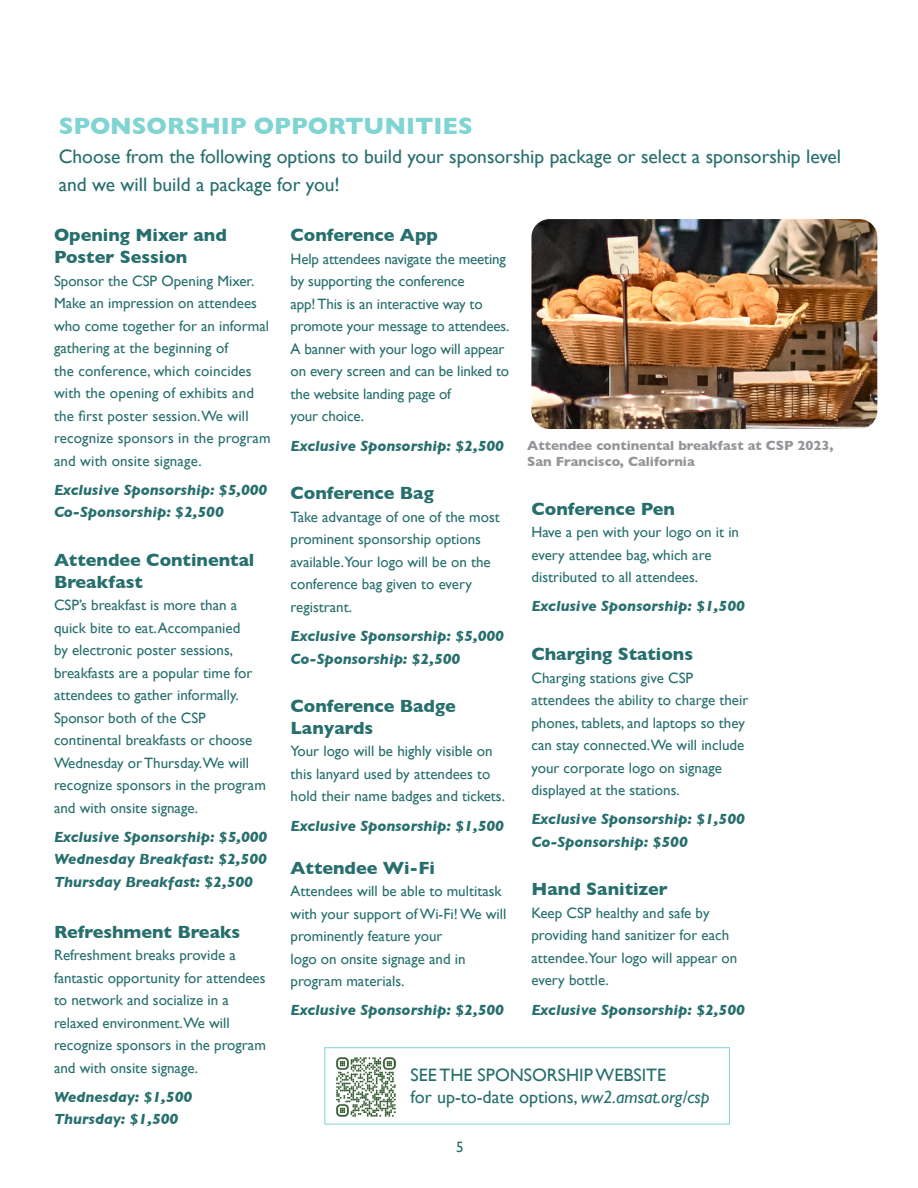
<style>
.page{position:relative;width:918px;height:1188px;background:#fff}
.page>*{position:absolute;margin:0;border:0;box-sizing:border-box;transform-origin:0 0}
.Regular_Text-sponsor{font:700 24px "Gill Sans";color:#80d4d1}
.Regular_Text-sponsor-2{font:19.5px/28.5px "Gill Sans";color:#276f6d}
.keydates_header{font:700 18px/21.6px "Gill Sans";color:#276f6d}
.t1{font:18px/21.6px "Gill Sans";color:#276f6d}
.Regular_Text-sponsor-3{font:15px/22.5px "Gill Sans";color:#276f6d}
.exclusive_sponsor{font:italic 700 15px/22.5px "Gill Sans";color:#276f6d}
.Regular_Text-sponsor-4{font:italic 700 15px "Gill Sans";color:#276f6d}
.t2{font:700 13.5px/16.2px "Gill Sans";color:#939598}
.s1{font-style:italic}
</style>
<div class="page">
<img style="left:531px;top:219px;width:346px;height:210px">
<img style="left:336px;top:1057px;width:59px;height:59px">
<div style="left:324px;top:1047px;width:406px;height:77px;border:1px solid #80d4d1"></div>
<p class="Regular_Text-sponsor" style="left:59px;top:107px;width:416px">SPONSORSHIP OPPORTUNITIES</p>
<p class="Regular_Text-sponsor-2" style="left:59px;top:142px;width:784px">Choose from the following options to build your sponsorship package or select a sponsorship level and we will build a package for you!</p>
<p class="keydates_header" style="left:54px;top:224px;width:174px">Opening Mixer and<br>Poster Session</p>
<p class="Regular_Text-sponsor-3" style="left:54px;top:269px;width:218px">Sponsor the CSP Opening Mixer.<br>Make an impression on attendees who come together for an informal gathering at the beginning of<br>the conference, which coincides with the opening of exhibits and the first poster session. We will recognize sponsors in the program and with onsite signage.</p>
<p class="exclusive_sponsor" style="left:54px;top:478px;width:215px">Exclusive Sponsorship: $5,000<br>Co-Sponsorship: $2,500</p>
<p class="keydates_header" style="left:54px;top:549px;width:202px">Attendee Continental<br>Breakfast</p>
<p class="Regular_Text-sponsor-3" style="left:54px;top:594px;width:213px">CSP’s breakfast is more than a quick bite to eat. Accompanied<br>by electronic poster sessions, breakfasts are a popular time for attendees to gather informally.<br>Sponsor both of the CSP continental breakfasts or choose<br>Wednesday or Thursday.We will recognize sponsors in the program and with onsite signage.</p>
<p class="exclusive_sponsor" style="left:54px;top:825px;width:215px;text-align:justify">Exclusive Sponsorship: $5,000<br>Wednesday Breakfast: $2,500<br>Thursday Breakfast: $2,500</p>
<p class="keydates_header" style="left:54px;top:920px;width:188px">Refreshment Breaks</p>
<p class="Regular_Text-sponsor-3" style="left:54px;top:944px;width:213px">Refreshment breaks provide a fantastic opportunity for attendees to network and socialize in a relaxed environment.We will recognize sponsors in the program and with onsite signage.</p>
<p class="exclusive_sponsor" style="left:54px;top:1085px;width:140px">Wednesday: $1,500<br>Thursday: $1,500</p>
<p class="keydates_header" style="left:291px;top:224px;width:149px">Conference App</p>
<p class="Regular_Text-sponsor-3" style="left:291px;top:247px;width:220px">Help attendees navigate the meeting by supporting the conference<br>app! This is an interactive way to promote your message to attendees.<br>A banner with your logo will appear on every screen and can be linked to the website landing page of<br>your choice.</p>
<p class="exclusive_sponsor" style="left:291px;top:434px;width:215px">Exclusive Sponsorship: $2,500</p>
<p class="keydates_header" style="left:291px;top:482px;width:145px">Conference Bag</p>
<p class="Regular_Text-sponsor-3" style="left:291px;top:505px;width:211px">Take advantage of one of the most prominent sponsorship options available.Your logo will be on the conference bag given to every registrant.</p>
<p class="exclusive_sponsor" style="left:291px;top:625px;width:215px">Exclusive Sponsorship: $5,000<br>Co-Sponsorship: $2,500</p>
<p class="keydates_header" style="left:291px;top:695px;width:167px">Conference Badge<br>Lanyards</p>
<p class="Regular_Text-sponsor-3" style="left:291px;top:740px;width:216px">Your logo will be highly visible on this lanyard used by attendees to hold their name badges and tickets.</p>
<p class="exclusive_sponsor" style="left:291px;top:814px;width:215px">Exclusive Sponsorship: $1,500</p>
<p class="keydates_header" style="left:291px;top:856px;width:146px">Attendee Wi-Fi</p>
<p class="Regular_Text-sponsor-3" style="left:291px;top:880px;width:217px">Attendees will be able to multitask with your support of Wi-Fi! We will prominently feature your<br>logo on onsite signage and in program materials.</p>
<p class="Regular_Text-sponsor-4" style="left:291px;top:1002px;width:215px">Exclusive Sponsorship: $2,500</p>
<p class="t2" style="left:527px;top:437px;width:308px">Attendee continental breakfast at CSP 2023,<br>San Francisco, California</p>
<p class="keydates_header" style="left:531px;top:497px;width:145px">Conference Pen</p>
<p class="Regular_Text-sponsor-3" style="left:531px;top:521px;width:209px">Have a pen with your logo on it in every attendee bag, which are distributed to all attendees.</p>
<p class="exclusive_sponsor" style="left:531px;top:595px;width:215px">Exclusive Sponsorship: $1,500</p>
<p class="keydates_header" style="left:531px;top:643px;width:163px">Charging Stations</p>
<p class="Regular_Text-sponsor-3" style="left:531px;top:666px;width:218px">Charging stations give CSP attendees the ability to charge their phones, tablets, and laptops so they can stay connected.We will include your corporate logo on signage displayed at the stations.</p>
<p class="exclusive_sponsor" style="left:531px;top:808px;width:215px">Exclusive Sponsorship: $1,500<br>Co-Sponsorship: $500</p>
<p class="keydates_header" style="left:531px;top:878px;width:138px">Hand Sanitizer</p>
<p class="Regular_Text-sponsor-3" style="left:531px;top:901px;width:207px">Keep CSP healthy and safe by providing hand sanitizer for each attendee.Your logo will appear on every bottle.</p>
<p class="exclusive_sponsor" style="left:531px;top:998px;width:215px">Exclusive Sponsorship: $2,500</p>
<p class="t1" style="left:411px;top:1064px;width:301px">SEE THE SPONSORSHIP WEBSITE<br>for up-to-date options, <span class="s1">ww2.amsat.org/csp</span></p>
<p class="Regular_Text-sponsor-3" style="left:456px;top:1135px;width:9px">5</p>
</div>
